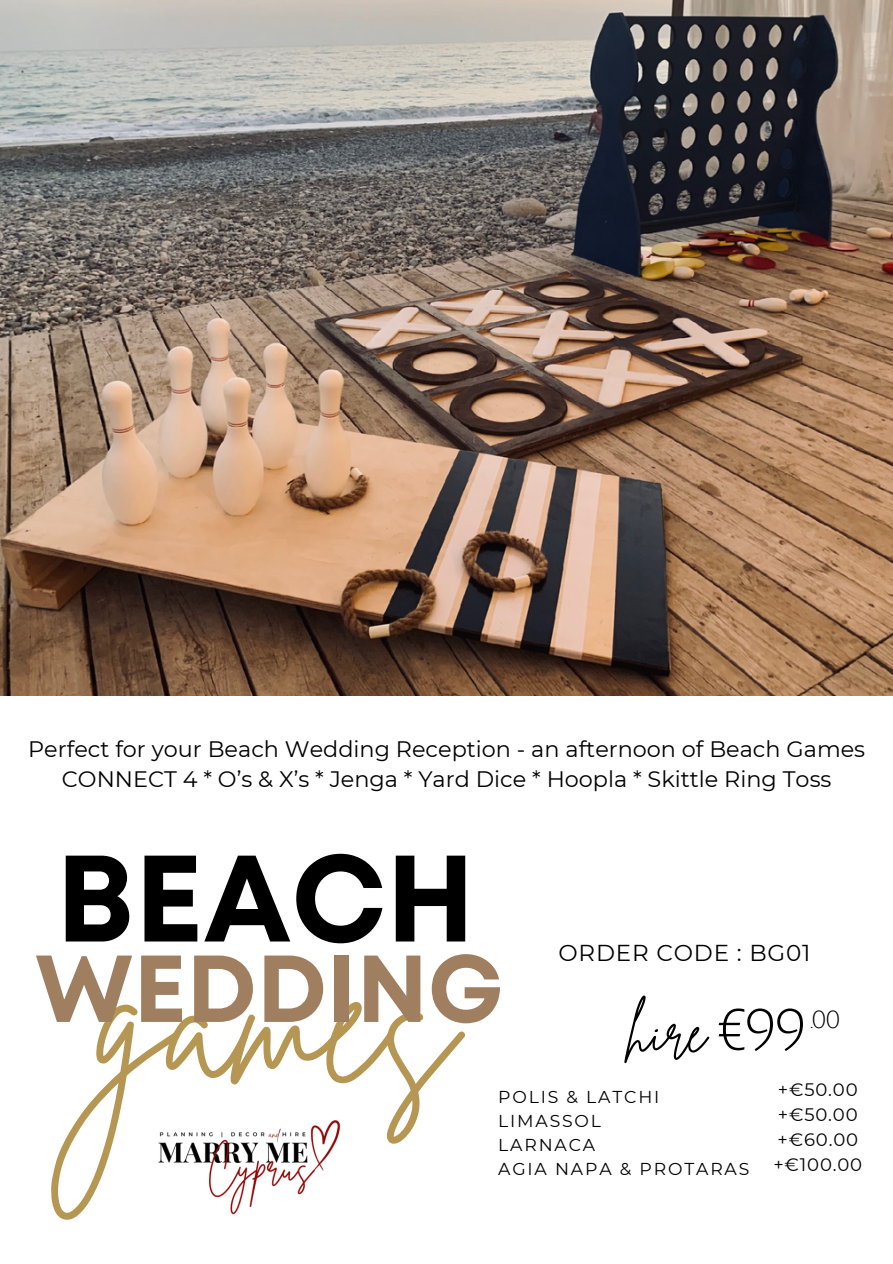
<style>
.page{position:relative;width:893px;height:1264px;background:#fff}
.page>*{position:absolute;margin:0;border:0;box-sizing:border-box;transform-origin:0 0}
.t1{font:180px "Brittany Signature";color:#b59652}
.t2{font:700 122.55px "Mont";color:#000}
.t3{font:700 94.8px "Mont";color:#a07e60}
.t4{font:56.85px "Brittany Signature";color:#000}
.t5{font:24px "Julius Sans One";color:#000}
.t6{font:22.95px "Montserrat";letter-spacing:.035em;color:#000}
.t7{font:22.35px "Montserrat";color:#000}
.t8{font:18px "Montserrat";letter-spacing:.045em;color:#000}
.t9{font:17.25px "Montserrat";letter-spacing:.105em;color:#000}
.s1{font-family:"Julius Sans One";font-size:56.7px}
</style>
<div class="page">
<img style="left:0;top:0;width:892px;height:695px">
<img style="left:158px;top:1120px;width:183px;height:95px">
<p class="t7" style="left:28px;top:735px;width:838px">Perfect for your Beach Wedding Reception - an afternoon of Beach Games</p>
<p class="t7" style="left:62px;top:765px;width:771px">CONNECT 4 * O’s &amp; X’s * Jenga * Yard Dice * Hoopla * Skittle Ring Toss</p>
<p class="t2" style="left:56px;top:852px;width:420px">BEACH</p>
<p class="t3" style="left:35px;top:953px;width:470px">WEDDING</p>
<p class="t6" style="left:558px;top:938px;width:253px">ORDER CODE : BG01</p>
<p class="t4" style="left:628px;top:995px;width:181px">hire <span class="s1">€99</span></p>
<p class="t1" style="left:96px;top:902px;width:361px">games</p>
<p class="t5" style="left:810px;top:1007px;width:32px">.00</p>
<p class="t8" style="left:777px;top:1078px;width:81px">+€50.00</p>
<p class="t8" style="left:777px;top:1103px;width:81px">+€50.00</p>
<p class="t8" style="left:777px;top:1128px;width:82px">+€60.00</p>
<p class="t8" style="left:773px;top:1153px;width:90px">+€100.00</p>
<p class="t9" style="left:498px;top:1086px;width:163px">POLIS &amp; LATCHI</p>
<p class="t9" style="left:498px;top:1110px;width:104px">LIMASSOL</p>
<p class="t9" style="left:498px;top:1134px;width:99px">LARNACA</p>
<p class="t9" style="left:498px;top:1158px;width:253px">AGIA NAPA &amp; PROTARAS</p>
</div>
